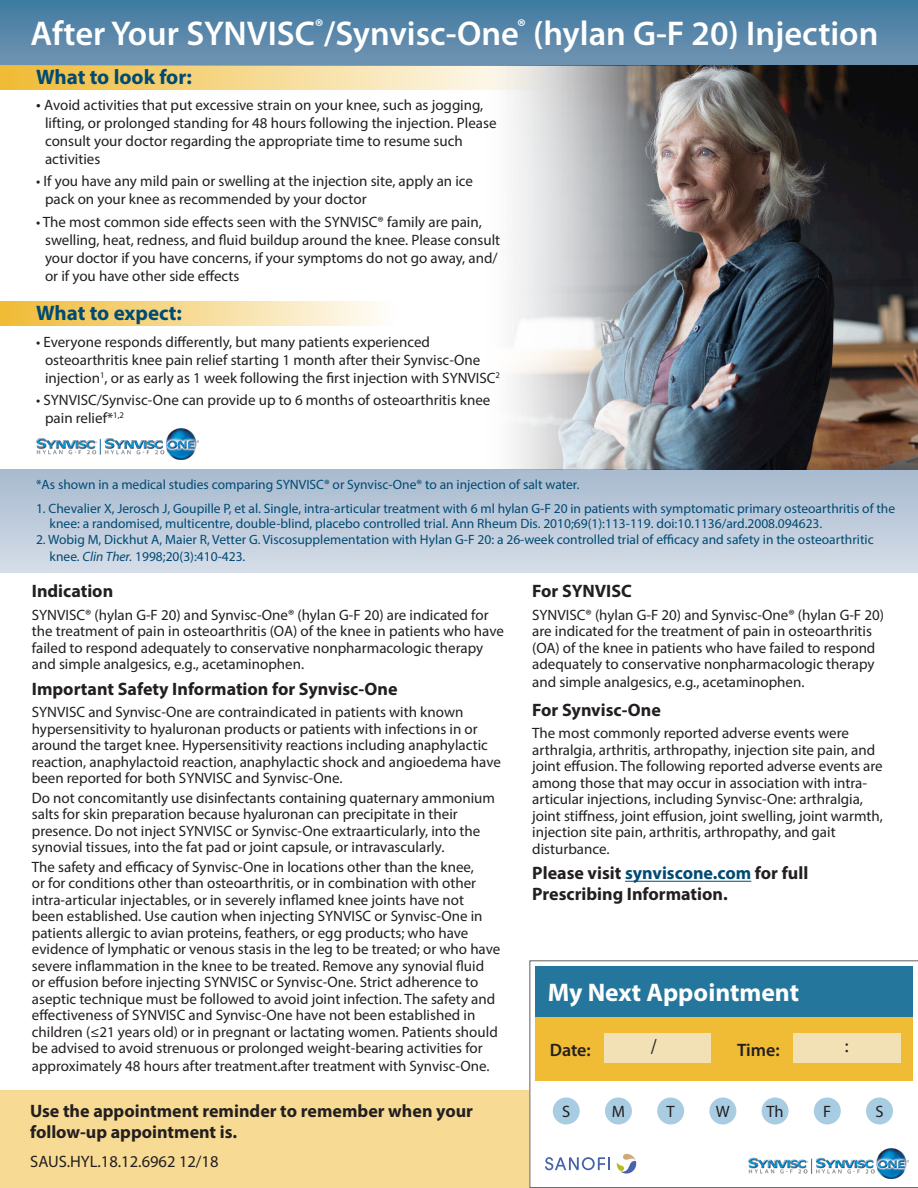
<style>
.page{position:relative;width:918px;height:1188px;background:#fff}
.page>*{position:absolute;margin:0;border:0;box-sizing:border-box;transform-origin:0 0}
.t1{font:600 34.5px "Myriad Pro";color:#fff}
.t2{font:700 25.5px "Myriad Pro";color:#fff}
.t3{font:700 21px "Myriad Pro";color:#004a73}
.t4{font:21px "Minion Pro";color:#231f20}
.t5{font:700 18px/21px "Myriad Pro";color:#231f20}
.t6{font:600 18px "Myriad Pro";letter-spacing:-.005em;color:#231f20}
.Paragraph_Style_1{font:16.5px "Myriad Pro";color:#231f20}
.t7{font:15px/16.5px "Myriad Pro";color:#231f20}
.t8{font:13.5px/15px "Myriad Pro";color:#004a73}
.s1{font-size:16.5px}
.s2{font-style:italic}
.s3{color:#004a73}
</style>
<div class="page">
<div style="left:0;top:0;width:918px;height:66px;background:linear-gradient(to bottom,#3e7ba1,#7193b2)"></div>
<hr style="left:625px;top:881px;width:126px;height:1px;background:#004a73">
<div style="left:0;top:1091px;width:918px;height:97px;background:#f7db94"></div>
<div style="left:530px;top:960px;width:388px;height:228px;background:#fff"></div>
<div style="left:535px;top:966px;width:378px;height:114px;background:#f0bb35"></div>
<div style="left:535px;top:966px;width:378px;height:50px;background:#25769c"></div>
<div style="left:553px;top:1097px;width:27px;height:27px;background:#a8cde3;border-radius:50%"></div>
<div style="left:605px;top:1097px;width:27px;height:27px;background:#a8cde3;border-radius:50%"></div>
<div style="left:657px;top:1097px;width:27px;height:27px;background:#a8cde3;border-radius:50%"></div>
<div style="left:709px;top:1097px;width:27px;height:27px;background:#a8cde3;border-radius:50%"></div>
<div style="left:814px;top:1097px;width:27px;height:27px;background:#a8cde3;border-radius:50%"></div>
<div style="left:762px;top:1097px;width:27px;height:27px;background:#a8cde3;border-radius:50%"></div>
<div style="left:866px;top:1097px;width:27px;height:27px;background:#a8cde3;border-radius:50%"></div>
<div style="left:604px;top:1033px;width:107px;height:30px;background:#f1e1b5"></div>
<div style="left:793px;top:1033px;width:108px;height:30px;background:#f1e1b5"></div>
<svg style="left:545px;top:1157px;width:65px;height:13px"></svg>
<svg style="left:617px;top:1154px;width:19px;height:20px"></svg>
<div style="left:0;top:470px;width:918px;height:103px;background:linear-gradient(to bottom,#a7bacf,#d5dde8)"></div>
<div style="left:0;top:302px;width:395px;height:24px;background:linear-gradient(to right,#f0ba34,#fefefc)"></div>
<svg style="left:0;top:66px;width:375px;height:24px;background:#f4d178"></svg>
<img style="left:375px;top:66px;width:543px;height:404px">
<img style="left:36px;top:429px;width:162px;height:30px">
<img style="left:748px;top:1148px;width:161px;height:30px">
<p class="t1" style="left:31px;top:14px;width:849px">After Your SYNVISC<sup>®</sup>/Synvisc-One<sup>®</sup> (hylan G-F 20) Injection</p>
<p class="t3" style="left:36px;top:64px;width:157px">What to look for:</p>
<p class="t7" style="left:45px;top:96px;width:453px;line-height:18px;text-indent:-9px"><span class="s1">•</span> Avoid activities that put excessive strain on your knee, such as jogging, lifting, or prolonged standing for 48 hours following the injection. Please consult your doctor regarding the appropriate time to resume such activities</p>
<p class="t7" style="left:45px;top:172px;width:430px;line-height:18px;text-indent:-9px">• If you have any mild pain or swelling at the injection site, apply an ice pack on your knee as recommended by your doctor</p>
<p class="t7" style="left:45px;top:213px;width:457px;line-height:18px;text-indent:-9px">• The most common side effects seen with the SYNVISC® family are pain, swelling, heat, redness, and fluid buildup around the knee. Please consult your doctor if you have concerns, if your symptoms do not go away, and/ or if you have other side effects</p>
<p class="t3" style="left:36px;top:299px;width:148px">What to expect:</p>
<p class="t7" style="left:45px;top:333px;width:457px;line-height:18px;text-indent:-9px">• Everyone responds differently, but many patients experienced osteoarthritis knee pain relief starting 1 month after their Synvisc-One injection<sup>1</sup>, or as early as 1 week following the first injection with SYNVISC<sup>2</sup></p>
<p class="t7" style="left:45px;top:391px;width:447px;line-height:18px;text-indent:-9px">• SYNVISC/Synvisc-One can provide up to 6 months of osteoarthritis knee pain relief*<sup>1,2</sup></p>
<p class="t8" style="left:36px;top:477px;width:545px">*As shown in a medical studies comparing SYNVISC® or Synvisc-One® to an injection of salt water.</p>
<p class="t8" style="left:50px;top:501px;width:847px;text-indent:-14px">1. Chevalier X, Jerosch J, Goupille P, et al. Single, intra-articular treatment with 6 ml hylan G-F 20 in patients with symptomatic primary osteoarthritis of the knee: a randomised, multicentre, double-blind, placebo controlled trial. Ann Rheum Dis. 2010;69(1):113-119. doi:10.1136/ard.2008.094623.</p>
<p class="t8" style="left:50px;top:532px;width:826px;line-height:16.2px;text-indent:-14px">2. Wobig M, Dickhut A, Maier R, Vetter G. Viscosupplementation with Hylan G-F 20: a 26-week controlled trial of efficacy and safety in the osteoarthritic knee. <span class="s2">Clin Ther.</span> 1998;20(3):410-423.</p>
<p class="t5" style="left:32px;top:580px;width:83px">Indication</p>
<p class="t7" style="left:32px;top:606px;width:474px">SYNVISC® (hylan G-F 20) and Synvisc-One® (hylan G-F 20) are indicated for the treatment of pain in osteoarthritis (OA) of the knee in patients who have failed to respond adequately to conservative nonpharmacologic therapy and simple analgesics, e.g., acetaminophen.</p>
<p class="t5" style="left:32px;top:678px;width:367px">Important Safety Information for Synvisc-One</p>
<p class="t7" style="left:32px;top:704px;width:471px">SYNVISC and Synvisc-One are contraindicated in patients with known hypersensitivity to hyaluronan products or patients with infections in or around the target knee. Hypersensitivity reactions including anaphylactic reaction, anaphylactoid reaction, anaphylactic shock and angioedema have been reported for both SYNVISC and Synvisc-One.</p>
<p class="t7" style="left:32px;top:789px;width:465px">Do not concomitantly use disinfectants containing quaternary ammonium salts for skin preparation because hyaluronan can precipitate in their presence. Do not inject SYNVISC or Synvisc-One extraarticularly, into the synovial tissues, into the fat pad or joint capsule, or intravascularly.</p>
<p class="t7" style="left:32px;top:858px;width:470px">The safety and efficacy of Synvisc-One in locations other than the knee,<br>or for conditions other than osteoarthritis, or in combination with other intra-articular injectables, or in severely inflamed knee joints have not<br>been established. Use caution when injecting SYNVISC or Synvisc-One in patients allergic to avian proteins, feathers, or egg products; who have evidence of lymphatic or venous stasis in the leg to be treated; or who have severe inflammation in the knee to be treated. Remove any synovial fluid or effusion before injecting SYNVISC or Synvisc-One. Strict adherence to aseptic technique must be followed to avoid joint infection. The safety and effectiveness of SYNVISC and Synvisc-One have not been established in children (≤21 years old) or in pregnant or lactating women. Patients should be advised to avoid strenuous or prolonged weight-bearing activities for</p>
<p class="t7" style="left:32px;top:1058px;width:459px">approximately 48 hours after treatment.after treatment with Synvisc-One.</p>
<p class="t5" style="left:30px;top:1100px;width:445px">Use the appointment reminder to remember when your follow-up appointment is.</p>
<p class="Paragraph_Style_1" style="left:30px;top:1152px;width:190px">SAUS.HYL.18.12.6962 12/18</p>
<p class="t5" style="left:532px;top:580px;width:101px">For SYNVISC</p>
<p class="t7" style="left:532px;top:606px;width:353px">SYNVISC® (hylan G-F 20) and Synvisc-One® (hylan G-F 20) are indicated for the treatment of pain in osteoarthritis (OA) of the knee in patients who have failed to respond adequately to conservative nonpharmacologic therapy</p>
<p class="t7" style="left:532px;top:674px;width:274px">and simple analgesics, e.g., acetaminophen.</p>
<p class="t5" style="left:532px;top:699px;width:130px">For Synvisc-One</p>
<p class="t7" style="left:532px;top:725px;width:352px">The most commonly reported adverse events were arthralgia, arthritis, arthropathy, injection site pain, and joint effusion. The following reported adverse events are among those that may occur in association with intra&shy;articular injections, including Synvisc-One: arthralgia, joint stiffness, joint effusion, joint swelling, joint warmth, injection site pain, arthritis, arthropathy, and gait disturbance.</p>
<p class="t5" style="left:532px;top:862px;width:278px">Please visit <span class="s3">synviscone.com</span> for full<br>Prescribing Information.</p>
<p class="t2" style="left:548px;top:976px;width:253px">My Next Appointment</p>
<p class="t6" style="left:550px;top:1040px;width:43px">Date:</p>
<p class="t4" style="left:650px;top:1033px;width:8px">/</p>
<p class="t4" style="left:844px;top:1031px;width:6px">:</p>
<p class="t6" style="left:737px;top:1040px;width:44px">Time:</p>
<p class="Paragraph_Style_1" style="left:562px;top:1101px;width:10px">S</p>
<p class="Paragraph_Style_1" style="left:612px;top:1101px;width:15px">M</p>
<p class="Paragraph_Style_1" style="left:667px;top:1101px;width:10px">T</p>
<p class="Paragraph_Style_1" style="left:716px;top:1101px;width:15px">W</p>
<p class="Paragraph_Style_1" style="left:766px;top:1101px;width:19px">Th</p>
<p class="Paragraph_Style_1" style="left:823px;top:1101px;width:10px">F</p>
<p class="Paragraph_Style_1" style="left:875px;top:1101px;width:10px">S</p>
</div>
